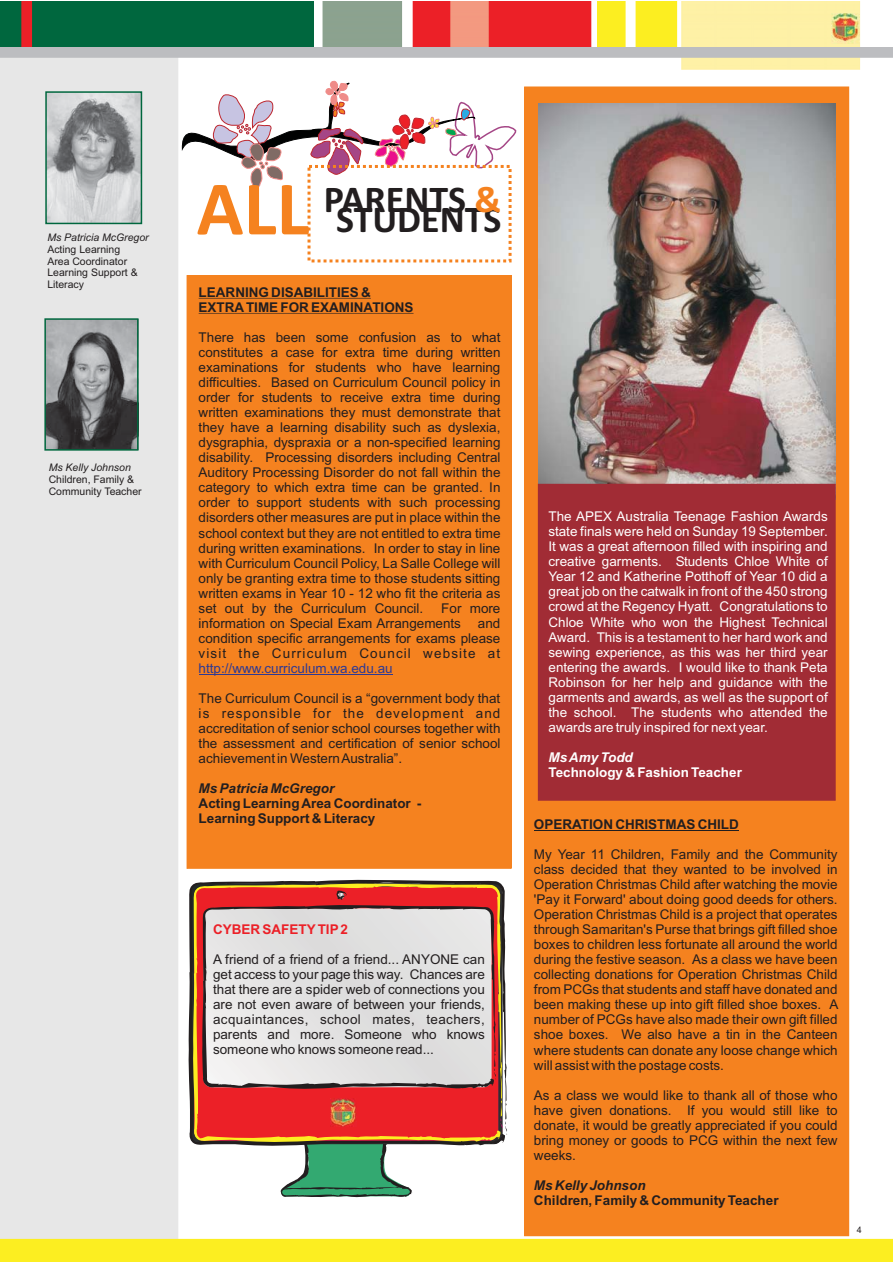
<style>
.page{position:relative;width:893px;height:1263px;background:#fff}
.page>*{position:absolute;margin:0;border:0;box-sizing:border-box;transform-origin:0 0}
.t1{font:700 37.95px "Calibri";color:#221e1f}
.t2{font:13.5px/15px "Arial";color:#221e1f;text-align:justify}
.t3{font:13.5px/15px "Arial";color:#fff;text-align:justify}
.t4{font:700 13.5px/15px "Arial";color:#221e1f}
.t5{font:italic 700 13.5px "Arial";color:#221e1f}
.t6{font:13.5px "Arial";color:#2e3993}
.t7{font:700 13.5px "Arial";color:#fff}
.t8{font:700 13.5px "Arial";color:#ec2027}
.t9{font:italic 700 13.5px "Arial";color:#fff}
.t10{font:10.5px/11.7px "Arial";color:#221e1f}
.t11{font:italic 10.5px "Arial";color:#221e1f}
.t12{font:9px "Arial";color:#221e1f}
.s1{font-size:77.7px;color:#f5821f}
.s2{color:#f5821f}
</style>
<div class="page">
<div style="left:524px;top:87px;width:325px;height:1149px;background:#f5821f"></div>
<div style="left:187px;top:276px;width:324px;height:592px;background:#f5821f"></div>
<div style="left:0;top:57px;width:178px;height:1182px;background:#e7e7e7"></div>
<div style="left:0;top:1239px;width:892px;height:23px;background:#fcee21"></div>
<img style="left:681px;top:57px;width:179px;height:13px">
<svg style="left:0;top:1px;width:892px;height:56px;background:#9c9871"></svg>
<img style="left:831px;top:13px;width:28px;height:31px">
<svg style="left:181px;top:81px;width:336px;height:106px"></svg>
<div style="left:307px;top:165px;width:204px;height:97px;border:3px dashed #f5821f"></div>
<svg style="left:280px;top:1147px;width:132px;height:51px"></svg>
<svg style="left:188px;top:879px;width:319px;height:268px"></svg>
<svg style="left:502px;top:942px;width:4px;height:3px"></svg>
<svg style="left:192px;top:883px;width:310px;height:260px;background:#dc3a26"></svg>
<svg style="left:498px;top:992px;width:6px;height:2px"></svg>
<svg style="left:490px;top:1118px;width:17px;height:23px"></svg>
<svg style="left:496px;top:1068px;width:1px;height:12px"></svg>
<svg style="left:202px;top:904px;width:294px;height:186px;background:#dad1d1"></svg>
<svg style="left:336px;top:890px;width:12px;height:11px"></svg>
<hr style="left:199px;top:298px;width:172px;height:1px;background:#221e1f">
<hr style="left:199px;top:313px;width:214px;height:1px;background:#221e1f">
<hr style="left:199px;top:674px;width:194px;height:1px;background:#2e3993">
<img style="left:331px;top:1099px;width:25px;height:28px">
<img style="left:538px;top:103px;width:297px;height:381px">
<div style="left:538px;top:484px;width:297px;height:316px;background:#a12c35"></div>
<hr style="left:534px;top:830px;width:205px;height:1px;background:#221e1f">
<img style="left:46px;top:320px;width:91px;height:129px">
<div style="left:44px;top:318px;width:95px;height:133px;border:1px solid #00673e"></div>
<img style="left:47px;top:93px;width:93px;height:129px">
<div style="left:45px;top:91px;width:97px;height:133px;border:1px solid #00673e"></div>
<p class="t11" style="left:47px;top:234px;width:103px">Ms Patricia McGregor</p>
<p class="t10" style="left:47px;top:244px;width:92px">Acting Learning<br>Area Coordinator<br>Learning Support &amp;<br>Literacy</p>
<p class="t11" style="left:49px;top:464px;width:84px">Ms Kelly Johnson</p>
<p class="t10" style="left:49px;top:474px;width:94px">Children, Family &amp;<br>Community Teacher</p>
<h1 class="t1" style="left:197px;top:176px;width:306px"><span class="s1">ALL</span> PARENTS <span class="s2">&amp;</span></h1>
<h1 class="t1" style="left:336px;top:197px;width:167px">STUDENTS</h1>
<p class="t4" style="left:199px;top:286px;width:216px">LEARNING DISABILITIES &amp;<br>EXTRA TIME FOR EXAMINATIONS</p>
<p class="t2" style="left:199px;top:331px;width:303px">There has been some confusion as to what constitutes a case for extra time during written examinations for students who have learning difficulties. Based on Curriculum Council policy in order for students to receive extra time during written examinations they must demonstrate that they have a learning disability such as dyslexia, dysgraphia, dyspraxia or a non-specified learning disability. Processing disorders including Central Auditory Processing Disorder do not fall within the category to which extra time can be granted. In order to support students with such processing disorders other measures are put in place within the school context but they are not entitled to extra time during written examinations. In order to stay in line with Curriculum Council Policy, La Salle College will only be granting extra time to those students sitting written exams in Year 10 - 12 who fit the criteria as set out by the Curriculum Council.</p>
<p class="t2" style="left:199px;top:602px;width:303px;text-indent:243px">For more information on Special Exam Arrangements</p>
<p class="t2" style="left:199px;top:617px;width:303px;text-indent:279px">and condition specific arrangements for exams please visit the Curriculum Council website at</p>
<p class="t2" style="left:199px;top:692px;width:303px">The Curriculum Council is a “government body that is responsible for the development and accreditation of senior school courses together with the assessment and certification of senior school achievement in Western Australia”.</p>
<p class="t5" style="left:199px;top:784px;width:137px">Ms Patricia McGregor</p>
<p class="t4" style="left:199px;top:798px;width:224px">Acting Learning Area Coordinator -<br>Learning Support &amp; Literacy</p>
<p class="t6" style="left:199px;top:663px;width:195px">http://www.curriculum.wa.edu.au</p>
<p class="t8" style="left:213px;top:924px;width:137px">CYBER SAFETY TIP 2</p>
<p class="t2" style="left:213px;top:953px;width:273px">A friend of a friend of a friend... ANYONE can get access to your page this way. Chances are that there are a spider web of connections you are not even aware of between your friends, acquaintances, school mates, teachers, parents and more. Someone who knows someone who knows someone read...</p>
<p class="t3" style="left:548px;top:510px;width:281px">The APEX Australia Teenage Fashion Awards state finals were held on Sunday 19 September.<br>It was a great afternoon filled with inspiring and creative garments. Students Chloe White of Year 12 and Katherine Potthoff of Year 10 did a great job on the catwalk in front of the 450 strong crowd at the Regency Hyatt. Congratulations to Chloe White who won the Highest Technical Award. This is a testament to her hard work and sewing experience, as this was her third year entering the awards. I would like to thank Peta Robinson for her help and guidance with the garments and awards, as well as the support of the school. The students who attended the awards are truly inspired for next year.</p>
<p class="t9" style="left:548px;top:752px;width:86px">Ms Amy Todd</p>
<p class="t7" style="left:548px;top:767px;width:195px">Technology &amp; Fashion Teacher</p>
<p class="t4" style="left:534px;top:818px;width:206px">OPERATION CHRISTMAS CHILD</p>
<p class="t2" style="left:534px;top:848px;width:306px">My Year 11 Children, Family and the Community class decided that they wanted to be involved in Operation Christmas Child after watching the movie 'Pay it Forward' about doing good deeds for others.<br>Operation Christmas Child is a project that operates through Samaritan's Purse that brings gift filled shoe boxes to children less fortunate all around the world during the festive season. As a class we have been collecting donations for Operation Christmas Child from PCGs that students and staff have donated and been making these up into gift filled shoe boxes. A number of PCGs have also made their own gift filled shoe boxes. We also have a tin in the Canteen where students can donate any loose change which will assist with the postage costs.</p>
<p class="t2" style="left:534px;top:1089px;width:305px">As a class we would like to thank all of those who have given donations. If you would still like to donate, it would be greatly appreciated if you could bring money or goods to PCG within the next few weeks.</p>
<p class="t5" style="left:534px;top:1180px;width:113px">Ms Kelly Johnson</p>
<p class="t4" style="left:534px;top:1194px;width:246px">Children, Family &amp; Community Teacher</p>
<p class="t12" style="left:857px;top:1227px;width:6px">4</p>
</div>
